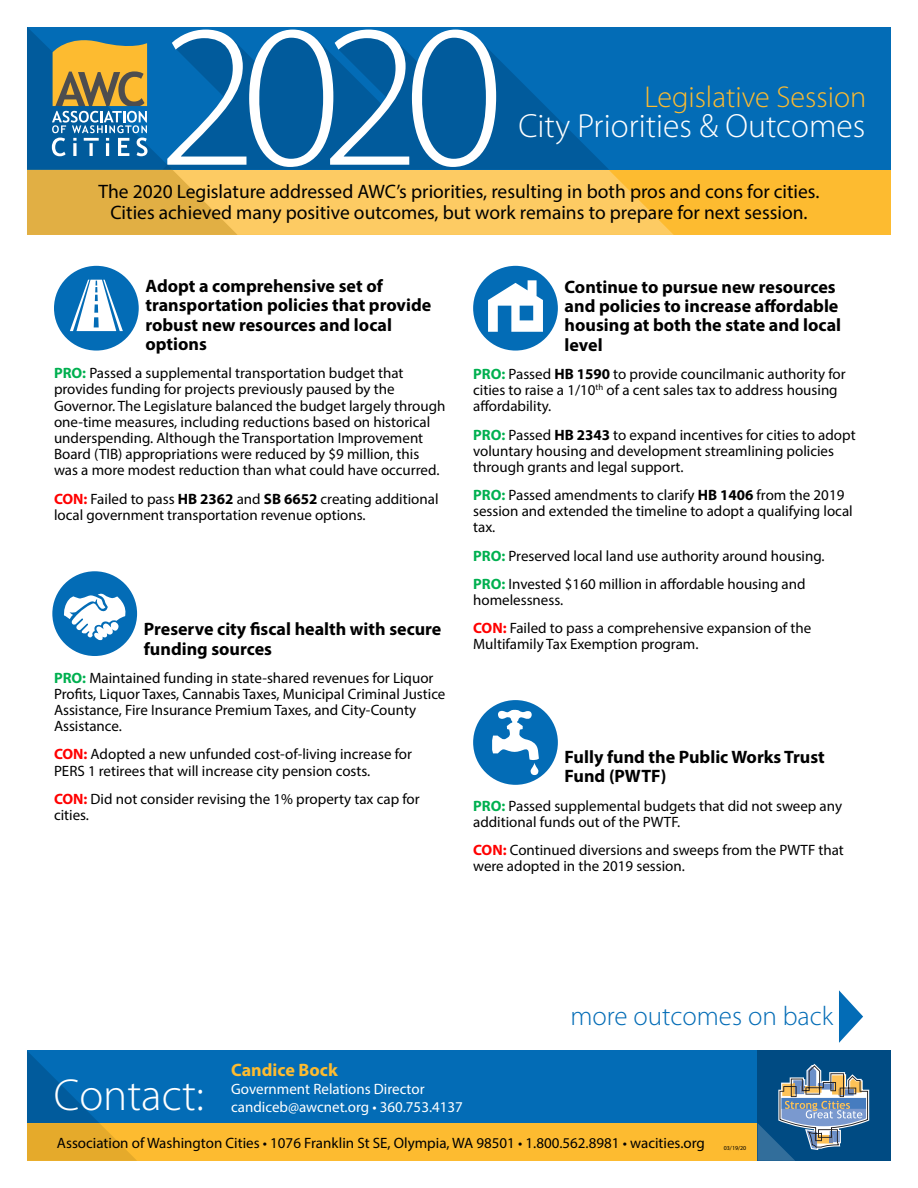
<style>
.page{position:relative;width:918px;height:1188px;background:#fff}
.page>*{position:absolute;margin:0;border:0;box-sizing:border-box;transform-origin:0 0}
.t1{font:300 204.45px "Myriad Pro";color:#fff}
.t2{font:300 45px "Myriad Pro";color:#fff}
.t3{font:300 33.6px "Myriad Pro";color:#fff}
.t4{font:300 30.15px "Myriad Pro";color:#fdbb30}
.t5{font:300 27px "Myriad Pro";color:#036cb6}
.t6{font:19.5px/21px "Myriad Pro";color:#000;text-align:center}
.t7{font:700 18px/19.4px "Myriad Pro";color:#000}
.t8{font:700 18px "Myriad Pro";color:#fdbb30}
.t9{font:15px/16.2px "Myriad Pro";color:#000}
.t10{font:15px/18px "Myriad Pro";color:#fff}
.t11{font:6px "Myriad Pro";color:#000}
.s1{font-weight:700;color:#00b050}
.s2{font-weight:700;color:#f00}
.s3{font-weight:700}
</style>
<div class="page">
<div style="left:27px;top:166px;width:864px;height:69px;background:#fdbb30"></div>
<svg style="left:839px;top:990px;width:24px;height:53px"></svg>
<div style="left:27px;top:1051px;width:733px;height:110px;background:#036cb6"></div>
<div style="left:27px;top:1123px;width:733px;height:38px;background:#fdbb30"></div>
<div style="left:758px;top:1051px;width:133px;height:110px;background:#004b83"></div>
<svg style="left:27px;top:1051px;width:110px;height:110px"></svg>
<svg style="left:758px;top:1064px;width:111px;height:97px"></svg>
<div style="left:27px;top:27px;width:864px;height:143px;background:#036cb6"></div>
<svg style="left:27px;top:27px;width:647px;height:208px"></svg>
<div style="left:54px;top:266px;width:85px;height:85px;background:#036cb6;border-radius:50%"></div>
<svg style="left:70px;top:280px;width:53px;height:51px"></svg>
<div style="left:52px;top:571px;width:85px;height:85px;background:#036cb6;border-radius:50%"></div>
<svg style="left:64px;top:593px;width:62px;height:47px"></svg>
<div style="left:473px;top:700px;width:85px;height:85px;background:#036cb6;border-radius:50%"></div>
<svg style="left:492px;top:710px;width:47px;height:50px"></svg>
<svg style="left:531px;top:763px;width:7px;height:12px"></svg>
<div style="left:473px;top:266px;width:85px;height:85px;background:#036cb6;border-radius:50%"></div>
<svg style="left:488px;top:280px;width:55px;height:52px"></svg>
<h1 class="t1" style="left:158px;top:-16px;width:348px">2020</h1>
<h3 class="t4" style="left:645px;top:81px;width:223px">Legislative Session</h3>
<h3 class="t3" style="left:518px;top:107px;width:348px">City Priorities &amp; Outcomes</h3>
<h3 class="t6" style="left:98px;top:180px;width:723px">The 2020 Legislature addressed AWC’s priorities, resulting in both pros and cons for cities.<br>Cities achieved many positive outcomes, but work remains to prepare for next session.</h3>
<p class="t7" style="left:145px;top:276px;width:287px">Adopt a comprehensive set of transportation policies that provide robust new resources and local options</p>
<p class="t9" style="left:54px;top:365px;width:393px"><span class="s1">PRO:</span> Passed a supplemental transportation budget that provides funding for projects previously paused by the Governor. The Legislature balanced the budget largely through one-time measures, including reductions based on historical underspending. Although the Transportation Improvement Board (TIB) appropriations were reduced by $9 million, this was a more modest reduction than what could have occurred.</p>
<p class="t9" style="left:54px;top:490px;width:386px"><span class="s2">CON:</span> Failed to pass <span class="s3">HB 2362</span> and <span class="s3">SB 6652</span> creating additional local government transportation revenue options.</p>
<p class="t7" style="left:144px;top:619px;width:299px">Preserve city fiscal health with secure funding sources</p>
<p class="t9" style="left:54px;top:669px;width:393px"><span class="s1">PRO:</span> Maintained funding in state-shared revenues for Liquor Profits, Liquor Taxes, Cannabis Taxes, Municipal Criminal Justice Assistance, Fire Insurance Premium Taxes, and City-County Assistance.</p>
<p class="t9" style="left:54px;top:746px;width:360px"><span class="s2">CON:</span> Adopted a new unfunded cost-of-living increase for<br>PERS 1 retirees that will increase city pension costs.</p>
<p class="t9" style="left:54px;top:790px;width:367px"><span class="s2">CON:</span> Did not consider revising the 1% property tax cap for cities.</p>
<p class="t7" style="left:565px;top:276px;width:278px">Continue to pursue new resources and policies to increase affordable housing at both the state and local level</p>
<p class="t9" style="left:473px;top:366px;width:374px"><span class="s1">PRO:</span> Passed <span class="s3">HB 1590</span> to provide councilmanic authority for cities to raise a 1/10<sup>th</sup> of a cent sales tax to address housing affordability.</p>
<p class="t9" style="left:473px;top:426px;width:384px"><span class="s1">PRO:</span> Passed <span class="s3">HB 2343</span> to expand incentives for cities to adopt voluntary housing and development streamlining policies through grants and legal support.</p>
<p class="t9" style="left:473px;top:487px;width:381px"><span class="s1">PRO:</span> Passed amendments to clarify <span class="s3">HB 1406</span> from the 2019 session and extended the timeline to adopt a qualifying local tax.</p>
<p class="t9" style="left:473px;top:541px;width:353px;line-height:28.2px"><span class="s1">PRO:</span> Preserved local land use authority around housing.<br><span class="s1">PRO:</span> Invested $160 million in affordable housing and</p>
<p class="t9" style="left:473px;top:586px;width:340px;line-height:28.2px">homelessness.<br><span class="s2">CON:</span> Failed to pass a comprehensive expansion of the</p>
<p class="t9" style="left:473px;top:636px;width:227px">Multifamily Tax Exemption program.</p>
<p class="t7" style="left:565px;top:747px;width:262px">Fully fund the Public Works Trust<br>Fund (PWTF)</p>
<p class="t9" style="left:473px;top:797px;width:370px"><span class="s1">PRO:</span> Passed supplemental budgets that did not sweep any additional funds out of the PWTF.</p>
<p class="t9" style="left:473px;top:842px;width:372px"><span class="s2">CON:</span> Continued diversions and sweeps from the PWTF that were adopted in the 2019 session.</p>
<h3 class="t5" style="left:570px;top:1001px;width:265px">more outcomes on back</h3>
<p class="t8" style="left:231px;top:1058px;width:108px">Candice Bock</p>
<p class="t10" style="left:231px;top:1080px;width:233px">Government Relations Director candiceb@awcnet.org • 360.753.4137</p>
<h2 class="t2" style="left:54px;top:1071px;width:152px">Contact:</h2>
<p class="t9" style="left:57px;top:1134px;width:649px">Association of Washington Cities • 1076 Franklin St SE, Olympia, WA 98501 • 1.800.562.8981 • wacities.org</p>
<p class="t11" style="left:724px;top:1144px;width:24px">03/19/20</p>
</div>
